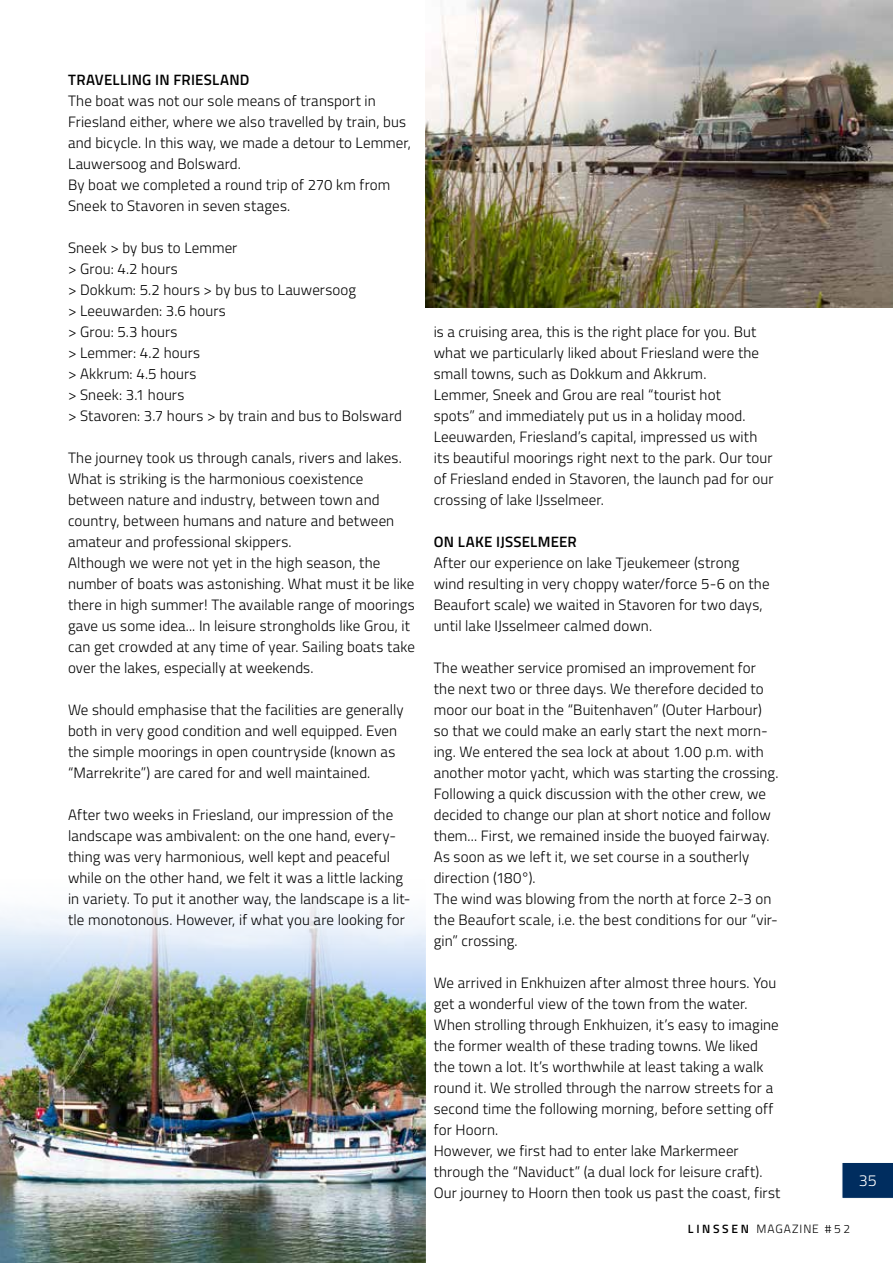
<style>
.page{position:relative;width:893px;height:1263px;background:#fff}
.page>*{position:absolute;margin:0;border:0;box-sizing:border-box;transform-origin:0 0}
.t1{font:300 16.05px "Titillium Web";color:#fff}
.t2{font:300 15px/21px "Titillium Web";letter-spacing:.005em;color:#000}
.t3{font:600 15px "Titillium Web";letter-spacing:.015em;color:#000}
.t4{font:300 12px "Titillium Web";letter-spacing:.08em;color:#000}
.s1{font-weight:600}
</style>
<div class="page">
<img style="left:0;top:898px;width:425px;height:365px">
<img style="left:425px;top:0;width:468px;height:307px">
<div style="left:842px;top:1163px;width:51px;height:35px;background:#002d5f"></div>
<p class="t3" style="left:68px;top:68px;width:183px">TRAVELLING IN FRIESLAND</p>
<p class="t2" style="left:68px;top:89px;width:344px">The boat was not our sole means of transport in Friesland either, where we also travelled by train, bus and bicycle. In this way, we made a detour to Lemmer, Lauwersoog and Bolsward.<br>By boat we completed a round trip of 270 km from Sneek to Stavoren in seven stages.</p>
<p class="t2" style="left:68px;top:236px;width:336px">Sneek &gt; by bus to Lemmer<br>&gt; Grou: 4.2 hours<br>&gt; Dokkum: 5.2 hours &gt; by bus to Lauwersoog<br>&gt; Leeuwarden: 3.6 hours<br>&gt; Grou: 5.3 hours<br>&gt; Lemmer: 4.2 hours<br>&gt; Akkrum: 4.5 hours<br>&gt; Sneek: 3.1 hours<br>&gt; Stavoren: 3.7 hours &gt; by train and bus to Bolsward</p>
<p class="t2" style="left:68px;top:446px;width:348px">The journey took us through canals, rivers and lakes.<br>What is striking is the harmonious coexistence between nature and industry, between town and country, between humans and nature and between amateur and professional skippers.<br>Although we were not yet in the high season, the number of boats was astonishing. What must it be like there in high summer! The available range of moorings gave us some idea... In leisure strongholds like Grou, it can get crowded at any time of year. Sailing boats take over the lakes, especially at weekends.</p>
<p class="t2" style="left:68px;top:698px;width:337px">We should emphasise that the facilities are generally both in very good condition and well equipped. Even the simple moorings in open countryside (known as “Marrekrite”) are cared for and well maintained.</p>
<p class="t2" style="left:68px;top:803px;width:344px">After two weeks in Friesland, our impression of the landscape was ambivalent: on the one hand, every&shy;thing was very harmonious, well kept and peaceful while on the other hand, we felt it was a little lacking in variety. To put it another way, the landscape is a lit&shy;tle monotonous. However, if what you are looking for</p>
<p class="t2" style="left:434px;top:320px;width:341px">is a cruising area, this is the right place for you. But what we particularly liked about Friesland were the small towns, such as Dokkum and Akkrum.<br>Lemmer, Sneek and Grou are real “tourist hot<br>spots” and immediately put us in a holiday mood.<br>Leeuwarden, Friesland’s capital, impressed us with its beautiful moorings right next to the park. Our tour of Friesland ended in Stavoren, the launch pad for our crossing of lake IJsselmeer.</p>
<p class="t3" style="left:434px;top:530px;width:144px">ON LAKE IJSSELMEER</p>
<p class="t2" style="left:434px;top:551px;width:337px">After our experience on lake Tjeukemeer (strong wind resulting in very choppy water/force 5-6 on the Beaufort scale) we waited in Stavoren for two days, until lake IJsselmeer calmed down.</p>
<p class="t2" style="left:434px;top:656px;width:346px">The weather service promised an improvement for the next two or three days. We therefore decided to moor our boat in the “Buitenhaven” (Outer Harbour) so that we could make an early start the next morn&shy;ing. We entered the sea lock at about 1.00 p.m. with another motor yacht, which was starting the crossing.<br>Following a quick discussion with the other crew, we decided to change our plan at short notice and follow them... First, we remained inside the buoyed fairway.<br>As soon as we left it, we set course in a southerly direction (180°).<br>The wind was blowing from the north at force 2-3 on the Beaufort scale, i.e. the best conditions for our “vir&shy;gin” crossing.</p>
<p class="t2" style="left:434px;top:971px;width:348px">We arrived in Enkhuizen after almost three hours. You get a wonderful view of the town from the water.<br>When strolling through Enkhuizen, it’s easy to imagine the former wealth of these trading towns. We liked the town a lot. It’s worthwhile at least taking a walk round it. We strolled through the narrow streets for a second time the following morning, before setting off for Hoorn.<br>However, we first had to enter lake Markermeer through the “Naviduct” (a dual lock for leisure craft).<br>Our journey to Hoorn then took us past the coast, first</p>
<p class="t4" style="left:688px;top:1220px;width:164px"><span class="s1">LINSSEN</span> MAGAZINE #52</p>
<p class="t1" style="left:859px;top:1169px;width:19px">35</p>
</div>
